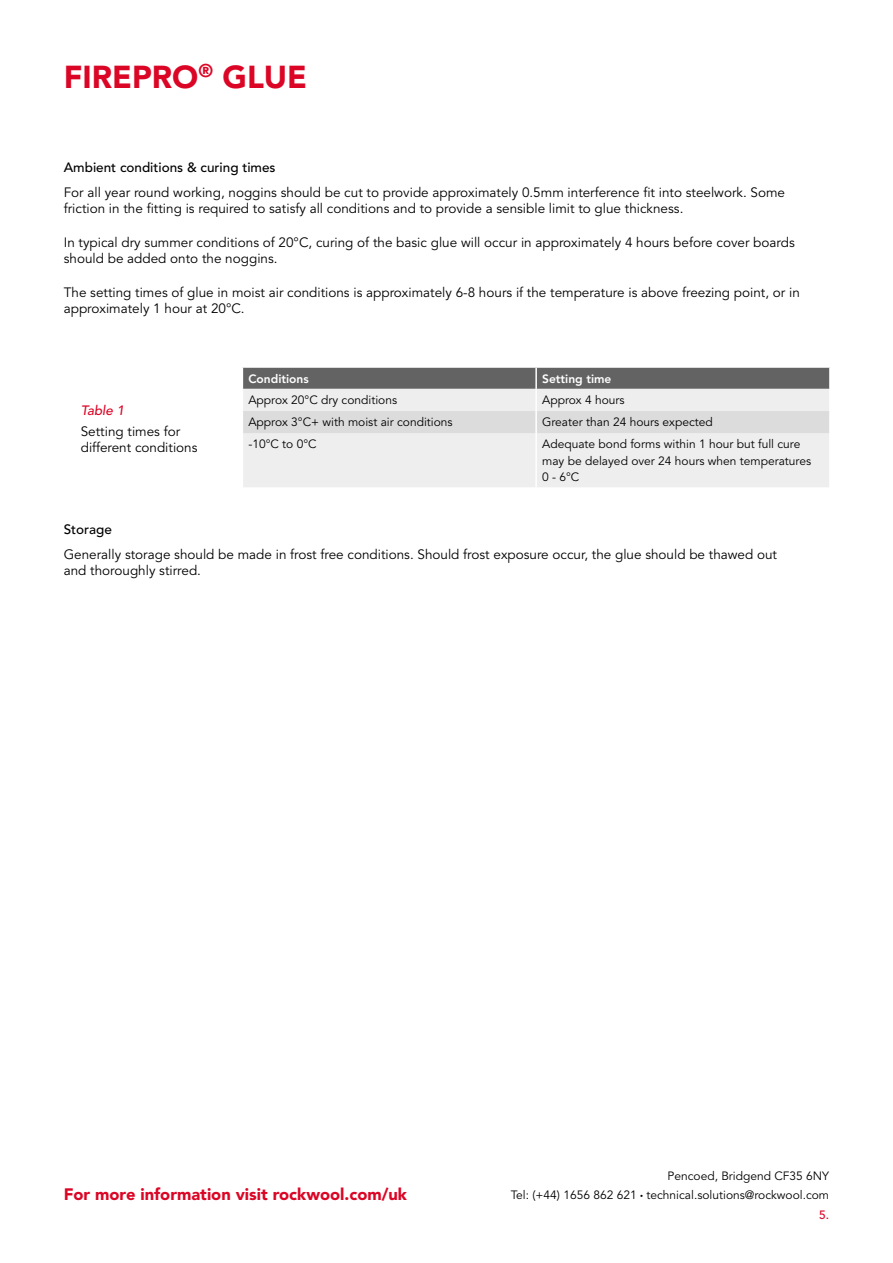
<style>
.page{position:relative;width:893px;height:1263px;background:#fff}
.page>*{position:absolute;margin:0;border:0;box-sizing:border-box;transform-origin:0 0}
.t1{font:900 31.5px "Avenir LT Std";color:#db0626}
.t2{font:900 16.5px "Avenir LT Std";color:#db0626}
.t3{font:13.5px/16.5px "Avenir LT Std";color:#000}
.t4{font:500 13.5px "Avenir LT Std";color:#000}
.t5{font:italic 500 13.5px "Avenir LT Std";color:#db0626}
.t6{font:12px/19.2px "Avenir LT Std";color:#000;text-align:right}
.t7{font:800 12px "Avenir LT Std";color:#fff}
.s1{font-size:6px}
.s2{font-weight:500;color:#db0626}
</style>
<div class="page">
<div style="left:243px;top:433px;width:586px;height:54px;background:#eee"></div>
<svg style="left:242px;top:368px;width:588px;height:65px;background:#bcbcbc"></svg>
<hr style="left:535px;top:411px;width:2px;height:22px;background:#fff">
<hr style="left:829px;top:411px;width:2px;height:22px;background:#fff">
<hr style="left:535px;top:433px;width:2px;height:54px;background:#fff">
<h1 class="t1" style="left:64px;top:58px;width:245px">FIREPRO<sup>®</sup> GLUE</h1>
<p class="t4" style="left:64px;top:159px;width:213px">Ambient conditions &amp; curing times</p>
<p class="t3" style="left:64px;top:184px;width:723px">For all year round working, noggins should be cut to provide approximately 0.5mm interference fit into steelwork. Some friction in the fitting is required to satisfy all conditions and to provide a sensible limit to glue thickness.</p>
<p class="t3" style="left:64px;top:234px;width:732px">In typical dry summer conditions of 20°C, curing of the basic glue will occur in approximately 4 hours before cover boards should be added onto the noggins.</p>
<p class="t3" style="left:64px;top:284px;width:738px">The setting times of glue in moist air conditions is approximately 6-8 hours if the temperature is above freezing point, or in approximately 1 hour at 20°C.</p>
<p class="t5" style="left:81px;top:403px;width:45px">Table 1</p>
<p class="t3" style="left:81px;top:423px;width:118px">Setting times for different conditions</p>
<p class="t7" style="left:248px;top:372px;width:62px">Conditions</p>
<p class="t7" style="left:542px;top:372px;width:71px">Setting time</p>
<p class="t6" style="left:248px;top:390px;width:150px">Approx 20°C dry conditions</p>
<p class="t6" style="left:542px;top:390px;width:84px">Approx 4 hours</p>
<p class="t6" style="left:248px;top:413px;width:206px">Approx 3°C+ with moist air conditions</p>
<p class="t6" style="left:542px;top:413px;width:172px">Greater than 24 hours expected</p>
<p class="t6" style="left:248px;top:435px;width:70px">-10°C to 0°C</p>
<p class="t6" style="left:542px;top:436px;width:270px;line-height:16.5px;text-align:left">Adequate bond forms within 1 hour but full cure may be delayed over 24 hours when temperatures<br>0 - 6°C</p>
<p class="t4" style="left:64px;top:521px;width:50px">Storage</p>
<p class="t3" style="left:64px;top:546px;width:715px">Generally storage should be made in frost free conditions. Should frost exposure occur, the glue should be thawed out and thoroughly stirred.</p>
<p class="t2" style="left:64px;top:1184px;width:345px">For more information visit rockwool.com/uk</p>
<p class="t6" style="left:511px;top:1167px;width:320px">Pencoed, Bridgend CF35 6NY<br>Tel: (+44) 1656 862 621 <span class="s1">•</span> technical.solutions@rockwool.com<br><span class="s2">5.</span></p>
</div>
